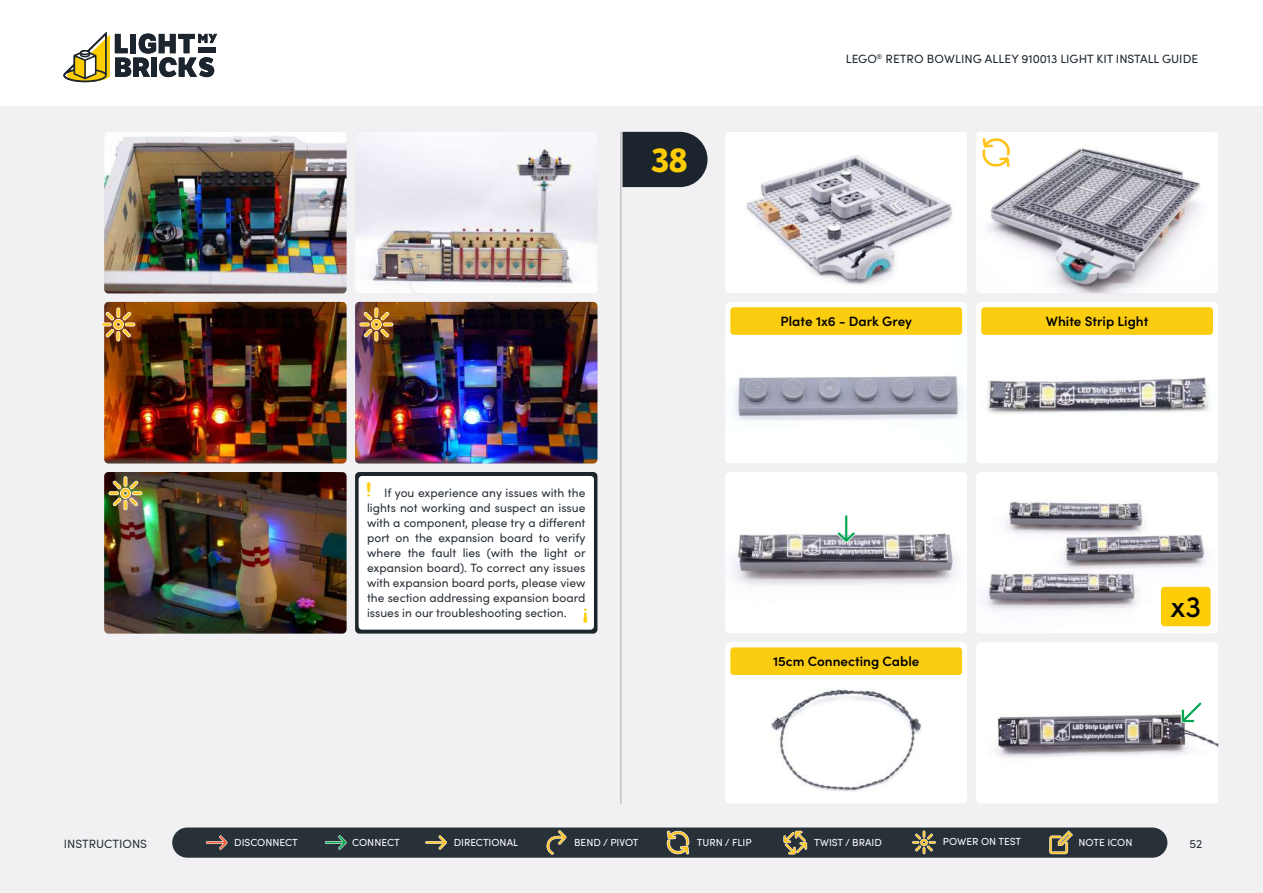
<style>
.page{position:relative;width:1263px;height:893px;background:#fff}
.page>*{position:absolute;margin:0;border:0;box-sizing:border-box;transform-origin:0 0}
.t1{font:700 33px "LFT Etica";color:#ffcd03}
.t2{font:500 30px "Sofia Pro";color:#000101}
.t3{font:700 22.5px "Courier New";color:#fdce07}
.t4{font:600 13.5px "Sofia Pro";color:#000}
.t5{font:12px/15px "Sofia Pro";color:#283038;text-align:justify}
.t6{font:12px "Sofia Pro";color:#1c252d}
.t7{font:10.2px "Sofia Pro";color:#fff}
</style>
<div class="page">
<div style="left:0;top:106px;width:1263px;height:787px;background:#f1f1f3"></div>
<hr style="left:621px;top:132px;width:1px;height:672px;background:#000">
<div style="left:172px;top:827px;width:995px;height:31px;background:#283038;border-radius:15px"></div>
<svg style="left:783px;top:831px;width:24px;height:23px"></svg>
<svg style="left:206px;top:835px;width:22px;height:15px"></svg>
<svg style="left:325px;top:835px;width:22px;height:15px"></svg>
<svg style="left:425px;top:835px;width:22px;height:15px"></svg>
<svg style="left:546px;top:830px;width:21px;height:25px"></svg>
<svg style="left:1049px;top:830px;width:24px;height:24px"></svg>
<svg style="left:912px;top:830px;width:24px;height:24px"></svg>
<svg style="left:666px;top:830px;width:24px;height:25px"></svg>
<svg style="left:63px;top:32px;width:154px;height:50px"></svg>
<svg style="left:622px;top:132px;width:85px;height:55px;background:#2a333a"></svg>
<img style="left:355px;top:132px;width:242px;height:161px">
<img style="left:976px;top:132px;width:242px;height:161px">
<img style="left:104px;top:132px;width:243px;height:161px">
<img style="left:725px;top:132px;width:242px;height:161px">
<img style="left:355px;top:302px;width:242px;height:161px">
<img style="left:976px;top:472px;width:242px;height:161px">
<img style="left:976px;top:643px;width:242px;height:160px">
<img style="left:104px;top:472px;width:243px;height:162px">
<img style="left:725px;top:472px;width:242px;height:161px">
<img style="left:104px;top:302px;width:243px;height:161px">
<svg style="left:837px;top:514px;width:18px;height:29px"></svg>
<hr style="left:101px;top:322px;width:11px;height:4px;background:#f8f4ea;border-radius:2px">
<svg style="left:102px;top:308px;width:33px;height:33px"></svg>
<svg style="left:980px;top:136px;width:32px;height:33px"></svg>
<div style="left:355px;top:472px;width:242px;height:162px;background:#1b252c;border-radius:4px"></div>
<div style="left:359px;top:476px;width:235px;height:154px;background:#fff;border-radius:3px"></div>
<img style="left:976px;top:302px;width:242px;height:161px">
<div style="left:981px;top:307px;width:232px;height:28px;background:#fbcd10;border-radius:3px"></div>
<img style="left:725px;top:302px;width:242px;height:161px">
<div style="left:730px;top:307px;width:232px;height:28px;background:#fbcd10;border-radius:3px"></div>
<div style="left:1161px;top:587px;width:49px;height:39px;background:#fdce07;border-radius:3px"></div>
<img style="left:725px;top:643px;width:242px;height:160px">
<div style="left:730px;top:647px;width:232px;height:28px;background:#fbcd10;border-radius:3px"></div>
<svg style="left:360px;top:308px;width:33px;height:33px"></svg>
<svg style="left:109px;top:477px;width:33px;height:33px"></svg>
<svg style="left:1181px;top:702px;width:21px;height:21px"></svg>
<h1 class="t1" style="left:651px;top:140px;width:38px">38</h1>
<h3 class="t3" style="left:362px;top:475px;width:15px">!</h3>
<p class="t5" style="left:367px;top:485px;width:220px;text-indent:17px">If you experience any issues with the lights not working and suspect an issue with a component, please try a different port on the expansion board to verify where the fault lies (with the light or expansion board). To correct any issues with expansion board ports, please view the section addressing expansion board issues in our troubleshooting section.</p>
<h3 class="t3" style="left:592px;top:630px;width:15px;rotate:-180deg">!</h3>
<p class="t6" style="left:846px;top:50px;width:354px">LEGO<sup>®</sup> RETRO BOWLING ALLEY 910013 LIGHT KIT INSTALL GUIDE</p>
<p class="t4" style="left:781px;top:311px;width:133px">Plate 1x6 - Dark Grey</p>
<p class="t4" style="left:1046px;top:311px;width:104px">White Strip Light</p>
<p class="t4" style="left:773px;top:651px;width:148px">15cm Connecting Cable</p>
<h2 class="t2" style="left:1170px;top:585px;width:32px">x3</h2>
<p class="t5" style="left:64px;top:835px;width:85px">INSTRUCTIONS</p>
<p class="t7" style="left:234px;top:835px;width:65px">DISCONNECT</p>
<p class="t7" style="left:352px;top:835px;width:49px">CONNECT</p>
<p class="t7" style="left:454px;top:835px;width:66px">DIRECTIONAL</p>
<p class="t7" style="left:574px;top:835px;width:66px">BEND / PIVOT</p>
<p class="t7" style="left:697px;top:835px;width:56px">TURN / FLIP</p>
<p class="t7" style="left:814px;top:835px;width:69px">TWIST / BRAID</p>
<p class="t7" style="left:943px;top:834px;width:80px">POWER ON TEST</p>
<p class="t7" style="left:1078px;top:835px;width:55px">NOTE ICON</p>
<p class="t5" style="left:1189px;top:835px;width:14px">52</p>
</div>
